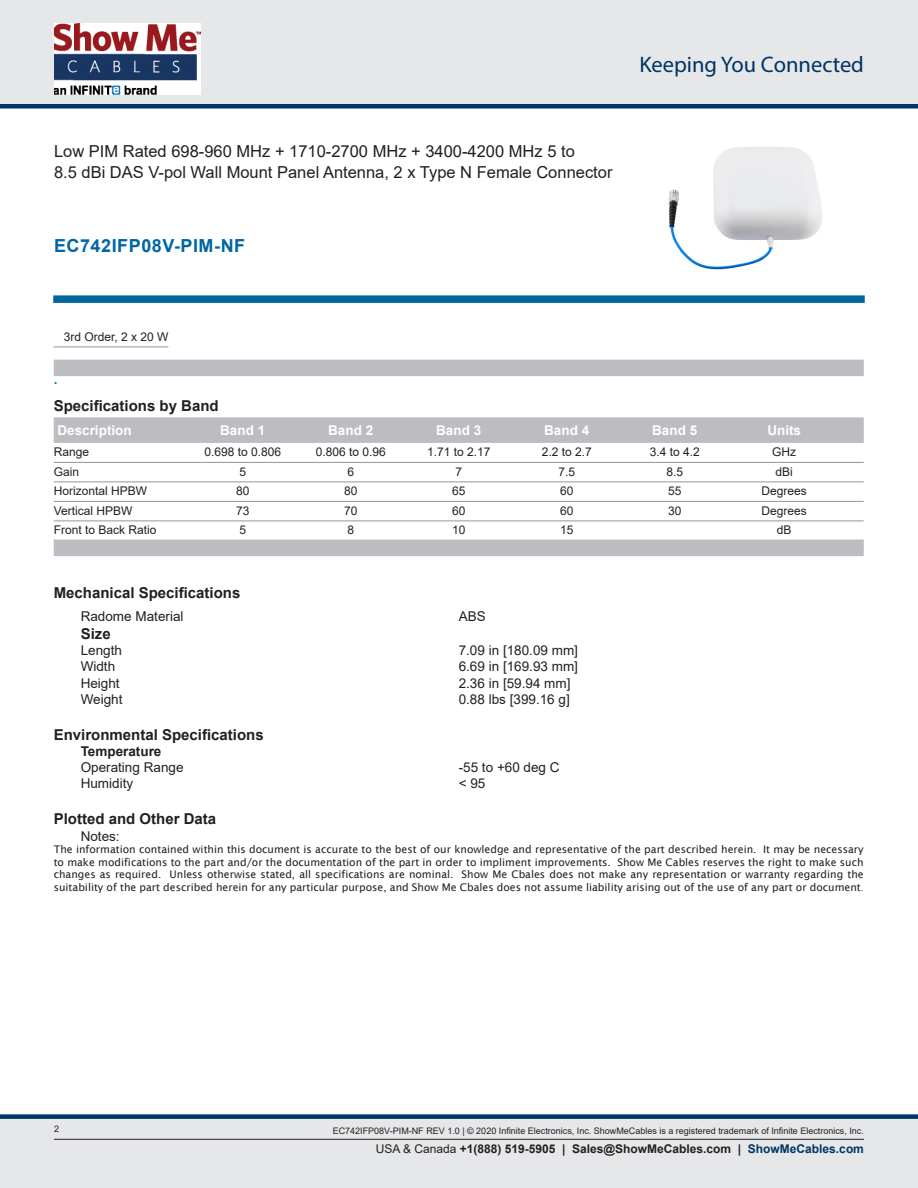
<style>
.page{position:relative;width:918px;height:1188px;background:#fff}
.page>*{position:absolute;margin:0;border:0;box-sizing:border-box;transform-origin:0 0}
.t1{font:22.5px "Myriad Pro";color:#036}
.PN{font:700 18px "Arial";letter-spacing:.03em;color:#0065a4}
.Web_Description_Para{font:16.5px/21px "Arial";color:#231f20}
.Head1{font:700 15px "Arial";color:#231f20}
.LCOM_Table_Footer{font:700 15px "Arial";color:#231f20}
.Table-Body{font:700 15px "Arial";color:#231f20}
.Head1_for_Compliance{font:700 15px "Arial";color:#231f20}
.Specs_Para{font:700 15px "Arial";color:#231f20}
.Specs_Para-2{font:13.5px "Arial";color:#231f20}
.LCOM_Table_Header_F1{font:700 13.5px "Arial";color:#fff}
.Head2_after_Head1{font:13.5px "Arial";color:#231f20}
.Head2_after_Head1-2{font:700 13.5px "Arial";color:#231f20}
.LCOM_Table_Footer-2{font:700 13.5px "Arial";color:#0c77be}
.LCOM_Table_Body_F1{font:12px "Arial";color:#231f20}
.t2{font:700 12px "Arial";color:#231f20}
.LCOM_Table_Body_Min{font:12px "Arial";color:#231f20}
.t3{font:10.5px/12.6px "Lucida Sans";color:#231f20;text-align:justify}
.t4{font:9px "Arial";color:#231f20}
.s1{font-size:9px}
.s2{font-weight:400}
.s3{color:#003562}
</style>
<div class="page">
<div style="left:0;top:1119px;width:918px;height:69px;background:#e6e7e9"></div>
<hr style="left:54px;top:1139px;width:810px;height:1px;background:#231f20">
<div style="left:0;top:1114px;width:918px;height:5px;background:#036"></div>
<div style="left:0;top:0;width:918px;height:106px;background:#e6e7e9"></div>
<div style="left:0;top:104px;width:918px;height:5px;background:#036"></div>
<img style="left:54px;top:24px;width:147px;height:70px">
<svg style="left:53px;top:295px;width:812px;height:8px;background:#0f6ea3"></svg>
<img style="left:668px;top:147px;width:155px;height:123px">
<hr style="left:54px;top:347px;width:114px;height:1px;background:#939598">
<div style="left:54px;top:360px;width:810px;height:16px;background:#bcbdc0"></div>
<div style="left:54px;top:417px;width:810px;height:26px;background:#bcbdc0"></div>
<hr style="left:54px;top:462px;width:810px;height:1px;background:#939598">
<hr style="left:54px;top:482px;width:810px;height:1px;background:#939598">
<hr style="left:54px;top:501px;width:810px;height:1px;background:#939598">
<hr style="left:54px;top:521px;width:810px;height:1px;background:#939598">
<div style="left:54px;top:540px;width:810px;height:16px;background:#bcbdc0"></div>
<h1 class="Web_Description_Para" style="left:54px;top:141px;width:560px">Low PIM Rated 698-960 MHz + 1710-2700 MHz + 3400-4200 MHz 5 to<br>8.5 dBi DAS V-pol Wall Mount Panel Antenna, 2 x Type N Female Connector</h1>
<p class="PN" style="left:54px;top:233px;width:193px">EC742IFP08V-PIM-NF</p>
<h1 class="t1" style="left:639px;top:51px;width:226px">Keeping You Connected</h1>
<p class="LCOM_Table_Body_Min" style="left:64px;top:328px;width:106px">3rd Order, 2 x 20 W</p>
<p class="LCOM_Table_Footer-2" style="left:54px;top:370px;width:5px">.</p>
<p class="Table-Body" style="left:54px;top:396px;width:167px">Specifications by Band</p>
<p class="LCOM_Table_Header_F1" style="left:57px;top:420px;width:76px">Description</p>
<p class="LCOM_Table_Header_F1" style="left:220px;top:420px;width:47px">Band 1</p>
<p class="LCOM_Table_Header_F1" style="left:328px;top:420px;width:47px">Band 2</p>
<p class="LCOM_Table_Header_F1" style="left:436px;top:420px;width:47px">Band 3</p>
<p class="LCOM_Table_Header_F1" style="left:544px;top:420px;width:47px">Band 4</p>
<p class="LCOM_Table_Header_F1" style="left:652px;top:420px;width:47px">Band 5</p>
<p class="LCOM_Table_Header_F1" style="left:767px;top:420px;width:35px">Units</p>
<p class="LCOM_Table_Body_F1" style="left:54px;top:444px;width:37px">Range</p>
<p class="LCOM_Table_Body_F1" style="left:204px;top:444px;width:78px">0.698 to 0.806</p>
<p class="LCOM_Table_Body_F1" style="left:316px;top:444px;width:72px">0.806 to 0.96</p>
<p class="LCOM_Table_Body_F1" style="left:427px;top:444px;width:65px">1.71 to 2.17</p>
<p class="LCOM_Table_Body_F1" style="left:542px;top:444px;width:52px">2.2 to 2.7</p>
<p class="LCOM_Table_Body_F1" style="left:650px;top:444px;width:52px">3.4 to 4.2</p>
<p class="LCOM_Table_Body_F1" style="left:772px;top:444px;width:25px">GHz</p>
<p class="LCOM_Table_Body_F1" style="left:54px;top:463px;width:27px">Gain</p>
<p class="LCOM_Table_Body_F1" style="left:239px;top:463px;width:8px">5</p>
<p class="LCOM_Table_Body_F1" style="left:347px;top:463px;width:8px">6</p>
<p class="LCOM_Table_Body_F1" style="left:455px;top:463px;width:8px">7</p>
<p class="LCOM_Table_Body_F1" style="left:558px;top:463px;width:18px">7.5</p>
<p class="LCOM_Table_Body_F1" style="left:666px;top:463px;width:18px">8.5</p>
<p class="LCOM_Table_Body_F1" style="left:776px;top:463px;width:19px">dBi</p>
<p class="LCOM_Table_Body_F1" style="left:54px;top:483px;width:95px">Horizontal HPBW</p>
<p class="LCOM_Table_Body_F1" style="left:236px;top:483px;width:15px">80</p>
<p class="LCOM_Table_Body_F1" style="left:344px;top:483px;width:15px">80</p>
<p class="LCOM_Table_Body_F1" style="left:452px;top:483px;width:15px">65</p>
<p class="LCOM_Table_Body_F1" style="left:560px;top:483px;width:15px">60</p>
<p class="LCOM_Table_Body_F1" style="left:668px;top:483px;width:15px">55</p>
<p class="LCOM_Table_Body_F1" style="left:762px;top:483px;width:47px">Degrees</p>
<p class="LCOM_Table_Body_F1" style="left:54px;top:502px;width:80px">Vertical HPBW</p>
<p class="LCOM_Table_Body_F1" style="left:236px;top:502px;width:15px">73</p>
<p class="LCOM_Table_Body_F1" style="left:344px;top:502px;width:15px">70</p>
<p class="LCOM_Table_Body_F1" style="left:452px;top:502px;width:15px">60</p>
<p class="LCOM_Table_Body_F1" style="left:560px;top:502px;width:15px">60</p>
<p class="LCOM_Table_Body_F1" style="left:668px;top:502px;width:15px">30</p>
<p class="LCOM_Table_Body_F1" style="left:762px;top:502px;width:47px">Degrees</p>
<p class="LCOM_Table_Body_F1" style="left:54px;top:522px;width:104px">Front to Back Ratio</p>
<p class="LCOM_Table_Body_F1" style="left:239px;top:522px;width:8px">5</p>
<p class="LCOM_Table_Body_F1" style="left:347px;top:522px;width:8px">8</p>
<p class="LCOM_Table_Body_F1" style="left:452px;top:522px;width:15px">10</p>
<p class="LCOM_Table_Body_F1" style="left:560px;top:522px;width:15px">15</p>
<p class="LCOM_Table_Body_F1" style="left:777px;top:522px;width:16px">dB</p>
<p class="LCOM_Table_Footer" style="left:54px;top:582px;width:188px">Mechanical Specifications</p>
<p class="Head2_after_Head1" style="left:81px;top:607px;width:104px">Radome Material</p>
<p class="Head2_after_Head1" style="left:459px;top:607px;width:29px">ABS</p>
<p class="Specs_Para" style="left:81px;top:623px;width:32px">Size</p>
<p class="Specs_Para-2" style="left:81px;top:641px;width:43px">Length</p>
<p class="Specs_Para-2" style="left:459px;top:641px;width:121px">7.09 in [180.09 mm]</p>
<p class="Specs_Para-2" style="left:81px;top:657px;width:36px">Width</p>
<p class="Specs_Para-2" style="left:459px;top:657px;width:121px">6.69 in [169.93 mm]</p>
<p class="Specs_Para-2" style="left:81px;top:674px;width:41px">Height</p>
<p class="Specs_Para-2" style="left:459px;top:674px;width:113px">2.36 in [59.94 mm]</p>
<p class="Specs_Para-2" style="left:81px;top:690px;width:43px">Weight</p>
<p class="Specs_Para-2" style="left:459px;top:690px;width:113px">0.88 lbs [399.16 g]</p>
<p class="Head1" style="left:54px;top:724px;width:212px">Environmental Specifications</p>
<p class="Head2_after_Head1-2" style="left:81px;top:742px;width:82px">Temperature</p>
<p class="Specs_Para-2" style="left:81px;top:758px;width:104px">Operating Range</p>
<p class="Specs_Para-2" style="left:459px;top:758px;width:102px">-55 to +60 deg C</p>
<p class="Specs_Para-2" style="left:81px;top:774px;width:54px">Humidity</p>
<p class="Specs_Para-2" style="left:459px;top:774px;width:28px">&lt; 95</p>
<p class="Head1_for_Compliance" style="left:54px;top:809px;width:164px">Plotted and Other Data</p>
<p class="Specs_Para-2" style="left:81px;top:827px;width:41px">Notes:</p>
<p class="t3" style="left:54px;top:843px;width:812px">The information contained within this document is accurate to the best of our knowledge and representative of the part described herein. It may be necessary to make modifications to the part and/or the documentation of the part in order to impliment improvements. Show Me Cables reserves the right to make such changes as required. Unless otherwise stated, all specifications are nominal. Show Me Cbales does not make any representation or warranty regarding the suitability of the part described herein for any particular purpose, and Show Me Cbales does not assume liability arising out of the use of any part or document<span class="s1">.</span></p>
<p class="t4" style="left:54px;top:1123px;width:7px">2</p>
<p class="t4" style="left:333px;top:1125px;width:533px">EC742IFP08V-PIM-NF REV 1.0 | © 2020 Infinite Electronics, Inc. ShowMeCables is a registered trademark of Infinite Electronics, Inc.</p>
<p class="t2" style="left:376px;top:1140px;width:490px"><span class="s2">USA &amp; Canada</span> +1(888) 519-5905 | Sales@ShowMeCables.com | <span class="s3">ShowMeCables.com</span></p>
</div>
